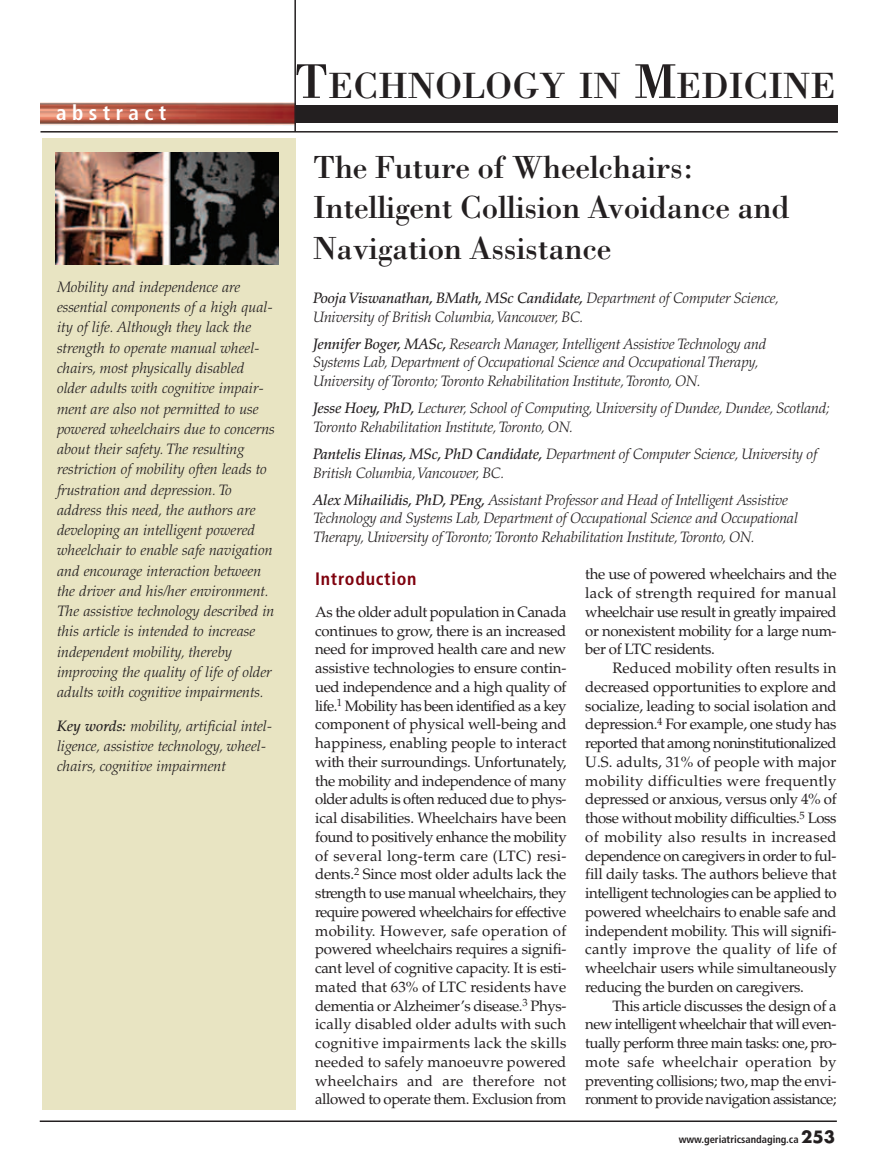
<style>
.page{position:relative;width:878px;height:1175px;background:#fff}
.page>*{position:absolute;margin:0;border:0;box-sizing:border-box;transform-origin:0 0}
.t1{font:37.65px "Bodoni";color:#231f20}
.t2{font:33px/40.5px "Bodoni";letter-spacing:-.01em;color:#231f20}
.t3{font:700 condensed 21px "Frutiger";letter-spacing:.26em;color:#fff}
.t4{font:700 condensed 18px "Frutiger";letter-spacing:.04em;color:#7f020e}
.t5{font:15px/18.8px "Palatino";letter-spacing:-.025em;color:#231f20;text-align:justify}
.t6{font:italic 300 15px/20.2px "Palatino";color:#231f20}
.t7{font:700 condensed 10.5px "Frutiger";color:#231f20}
.s1{font-weight:500}
.s2{font-size:50.25px}
.s3{font-family:"Futura";font-stretch:normal;font-size:16.5px}
</style>
<div class="page">
<hr style="left:40px;top:1120px;width:796px;height:2px;background:#231f20">
<div style="left:295px;top:105px;width:542px;height:17px;background:#231f20"></div>
<div style="left:42px;top:138px;width:253px;height:971px;background:#e8e4c2"></div>
<img style="left:41px;top:102px;width:253px;height:24px">
<hr style="left:294px;top:0;width:2px;height:132px;background:#231f20">
<hr style="left:40px;top:131px;width:797px;height:1px;background:#231f20">
<img style="left:55px;top:153px;width:223px;height:111px">
<h3 class="t3" style="left:56px;top:104px;width:111px">abstract</h3>
<p class="t6" style="left:57px;top:278px;width:219px">Mobility and independence are essential components of a high qual&shy;ity of life. Although they lack the strength to operate manual wheel&shy;chairs, most physically disabled older adults with cognitive impair&shy;ment are also not permitted to use powered wheelchairs due to concerns about their safety. The resulting restriction of mobility often leads to frustration and depression. To address this need, the authors are developing an intelligent powered wheelchair to enable safe navigation and encourage interaction between the driver and his/her environment.<br>The assistive technology described in this article is intended to increase independent mobility, thereby improving the quality of life of older adults with cognitive impairments.</p>
<p class="t6" style="left:57px;top:717px;width:217px"><span class="s1">Key words:</span> mobility, artificial intel&shy;ligence, assistive technology, wheel&shy;chairs, cognitive impairment</p>
<h1 class="t1" style="left:294px;top:63px;width:542px"><span class="s2">T</span>ECHNOLOGY IN <span class="s2">M</span>EDICINE</h1>
<h2 class="t2" style="left:313px;top:146px;width:478px">The Future of Wheelchairs:<br>Intelligent Collision Avoidance and<br>Navigation Assistance</h2>
<p class="t6" style="left:313px;top:290px;width:467px;line-height:18.8px"><span class="s1">Pooja Viswanathan, BMath, MSc Candidate,</span> Department of Computer Science,<br>University of British Columbia,Vancouver, BC.</p>
<p class="t6" style="left:313px;top:336px;width:455px;line-height:18.8px"><span class="s1">Jennifer Boger, MASc,</span> Research Manager, Intelligent Assistive Technology and<br>Systems Lab, Department of Occupational Science and Occupational Therapy,<br>University of Toronto; Toronto Rehabilitation Institute,Toronto, ON.</p>
<p class="t6" style="left:313px;top:400px;width:518px;line-height:18.8px"><span class="s1">Jesse Hoey, PhD,</span> Lecturer, School of Computing, University of Dundee, Dundee, Scotland;<br>Toronto Rehabilitation Institute,Toronto, ON.</p>
<p class="t6" style="left:313px;top:446px;width:505px;line-height:18.8px"><span class="s1">Pantelis Elinas, MSc, PhD Candidate,</span> Department of Computer Science, University of<br>British Columbia,Vancouver, BC.</p>
<p class="t6" style="left:313px;top:492px;width:486px;line-height:18.8px"><span class="s1">Alex Mihailidis, PhD, PEng,</span> Assistant Professor and Head of Intelligent Assistive<br>Technology and Systems Lab, Department of Occupational Science and Occupational<br>Therapy, University of Toronto; Toronto Rehabilitation Institute,Toronto, ON.</p>
<p class="t4" style="left:315px;top:571px;width:103px">Introduction</p>
<p class="t5" style="left:315px;top:604px;width:253px">As the older adult population in Canada continues to grow, there is an increased need for improved health care and new assistive technologies to ensure contin&shy;ued independence and a high quality of life.<sup>1</sup> Mobility has been identified as a key component of physical well-being and happiness, enabling people to interact with their surroundings. Unfortunately, the mobility and independence of many older adults is often reduced due to phys&shy;ical disabilities. Wheelchairs have been found to positively enhance the mobility of several long-term care (LTC) resi&shy;dents.<sup>2</sup> Since most older adults lack the strength to use manual wheelchairs, they require powered wheelchairs for effective mobility. However, safe operation of powered wheelchairs requires a signifi&shy;cant level of cognitive capacity. It is esti&shy;mated that 63% of LTC residents have dementia or Alzheimer’s disease.<sup>3</sup> Phys&shy;ically disabled older adults with such cognitive impairments lack the skills needed to safely manoeuvre powered wheelchairs and are therefore not allowed to operate them. Exclusion from</p>
<p class="t5" style="left:585px;top:566px;width:253px">the use of powered wheelchairs and the lack of strength required for manual wheelchair use result in greatly impaired or nonexistent mobility for a large num&shy;ber of LTC residents.</p>
<p class="t5" style="left:585px;top:660px;width:253px;text-indent:27px">Reduced mobility often results in decreased opportunities to explore and socialize, leading to social isolation and depression.<sup>4</sup> For example, one study has reported that among noninstitutionalized U.S. adults, 31% of people with major mobility difficulties were frequently depressed or anxious, versus only 4% of those without mobility difficulties.<sup>5</sup> Loss of mobility also results in increased dependence on caregivers in order to ful&shy;fill daily tasks. The authors believe that intelligent technologies can be applied to powered wheelchairs to enable safe and independent mobility. This will signifi&shy;cantly improve the quality of life of wheelchair users while simultaneously reducing the burden on caregivers.</p>
<p class="t5" style="left:585px;top:998px;width:253px;text-indent:27px">This article discusses the design of a new intelligent wheelchair that will even&shy;tually perform three main tasks: one, pro&shy;mote safe wheelchair operation by preventing collisions; two, map the envi&shy;ronment to provide navigation assistance;</p>
<p class="t7" style="left:678px;top:1135px;width:158px">www.geriatricsandaging.ca <span class="s3">253</span></p>
</div>
